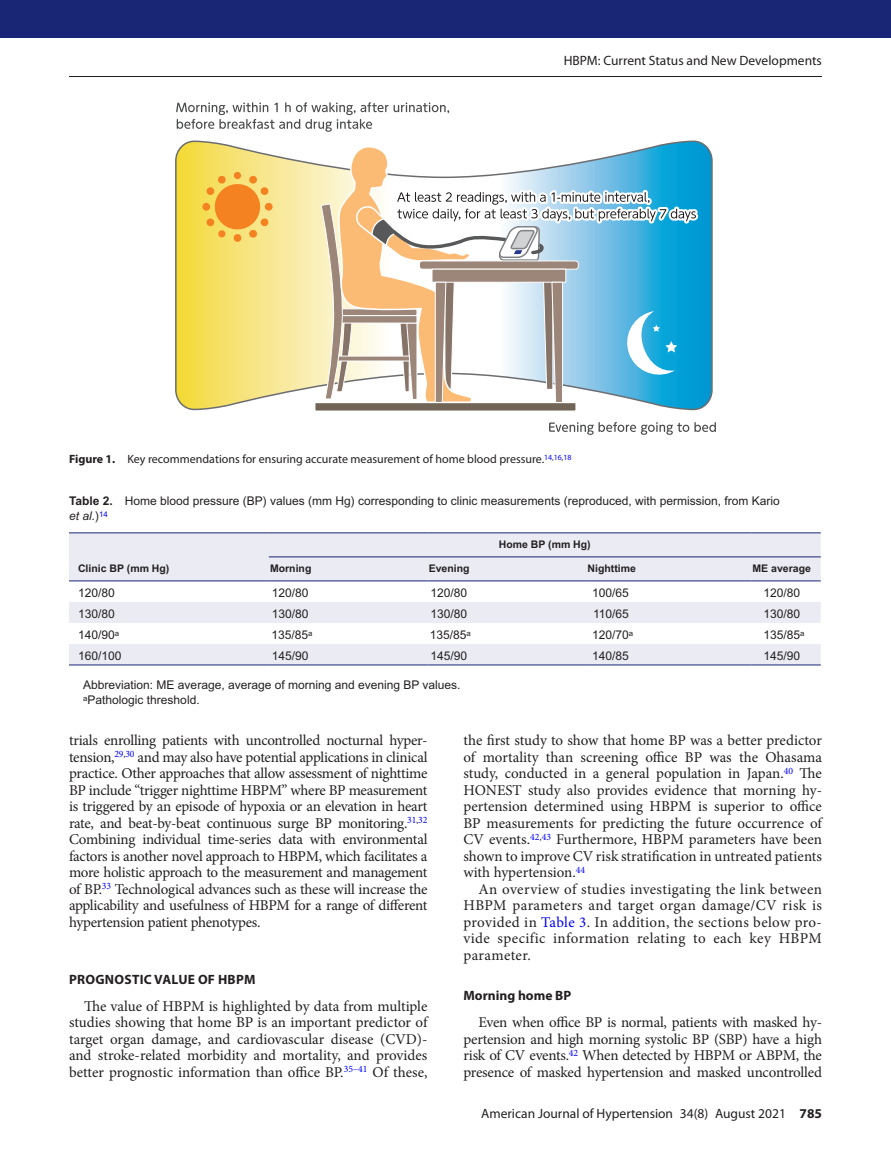
<style>
.page{position:relative;width:891px;height:1175px;background:#fff}
.page>*{position:absolute;margin:0;border:0;box-sizing:border-box;transform-origin:0 0}
.t1{font:15px/16.5px "Minion Pro";letter-spacing:-.005em;color:#231f20;text-align:justify}
.t2{font:13.5px "Myriad Pro";color:#231f20}
.t3{font:700 13.5px "Myriad Pro";letter-spacing:.015em;color:#231f20}
.t4{font:12px/15px "Arial MT Std";color:#231f20}
.t5{font:12px "Myriad Pro";color:#231f20}
.t6{font:700 10.5px "Arial MT Std";color:#231f20}
.s1{font-weight:700}
.s2{font-style:italic}
.s3{color:#00f}
</style>
<div class="page">
<hr style="left:69px;top:76px;width:753px;height:1px;background:#231f20">
<div style="left:0;top:0;width:891px;height:38px;background:#192575"></div>
<svg style="left:175px;top:140px;width:538px;height:271px;background:#e1dd91"></svg>
<div style="left:234px;top:172px;width:7px;height:7px;background:#f58220;border-radius:50%"></div>
<div style="left:265px;top:203px;width:8px;height:8px;background:#f58220;border-radius:50%"></div>
<svg style="left:202px;top:176px;width:67px;height:66px;background:#f5b44a"></svg>
<div style="left:314px;top:401px;width:263px;height:11px;background:#716557;border:2px solid #fff"></div>
<svg style="left:176px;top:102px;width:273px;height:30px"></svg>
<svg style="left:549px;top:422px;width:167px;height:13px"></svg>
<svg style="left:320px;top:143px;width:380px;height:261px"></svg>
<div style="left:69px;top:533px;width:752px;height:47px;background:#ebebf4"></div>
<svg style="left:69px;top:581px;width:752px;height:1px"></svg>
<svg style="left:69px;top:602px;width:752px;height:62px;fill:#ebebf4"></svg>
<hr style="left:69px;top:532px;width:200px;height:1px;background:#192575">
<hr style="left:269px;top:532px;width:159px;height:1px;background:#192575">
<hr style="left:428px;top:532px;width:158px;height:1px;background:#192575">
<hr style="left:586px;top:532px;width:166px;height:1px;background:#192575">
<hr style="left:752px;top:532px;width:69px;height:1px;background:#192575">
<hr style="left:69px;top:580px;width:200px;height:1px;background:#192575">
<hr style="left:269px;top:580px;width:159px;height:1px;background:#192575">
<hr style="left:428px;top:580px;width:158px;height:1px;background:#192575">
<hr style="left:586px;top:580px;width:166px;height:1px;background:#192575">
<hr style="left:752px;top:580px;width:69px;height:1px;background:#192575">
<hr style="left:69px;top:664px;width:200px;height:1px;background:#192575">
<hr style="left:269px;top:664px;width:159px;height:1px;background:#192575">
<hr style="left:428px;top:664px;width:158px;height:1px;background:#192575">
<hr style="left:586px;top:664px;width:166px;height:1px;background:#192575">
<hr style="left:752px;top:664px;width:69px;height:1px;background:#192575">
<hr style="left:269px;top:556px;width:552px;height:1px;background:#192575">
<p class="t2" style="left:564px;top:52px;width:260px">HBPM: Current Status and New Developments</p>
<p class="t5" style="left:69px;top:452px;width:504px"><span class="s1">Figure 1.</span> Key recommendations for ensuring accurate measurement of home blood pressure.<sup>14</sup><sup>,</sup><sup>16</sup><sup>,</sup><sup>18</sup></p>
<p class="t4" style="left:69px;top:493px;width:712px"><span class="s1">Table 2.</span> Home blood pressure (BP) values (mm Hg) corresponding to clinic measurements (reproduced, with permission, from Kario <span class="s2">et al.</span>)<sup>14</sup></p>
<p class="t6" style="left:78px;top:562px;width:93px">Clinic BP (mm Hg)</p>
<p class="t6" style="left:499px;top:538px;width:93px">Home BP (mm Hg)</p>
<p class="t6" style="left:270px;top:562px;width:43px">Morning</p>
<p class="t6" style="left:429px;top:562px;width:42px">Evening</p>
<p class="t6" style="left:587px;top:562px;width:50px">Nighttime</p>
<p class="t6" style="left:752px;top:562px;width:60px">ME average</p>
<p class="t4" style="left:78px;top:585px;width:38px">120/80</p>
<p class="t4" style="left:272px;top:585px;width:38px">120/80</p>
<p class="t4" style="left:430px;top:585px;width:38px">120/80</p>
<p class="t4" style="left:592px;top:585px;width:38px">100/65</p>
<p class="t4" style="left:763px;top:585px;width:38px">120/80</p>
<p class="t4" style="left:78px;top:606px;width:38px">130/80</p>
<p class="t4" style="left:272px;top:606px;width:38px">130/80</p>
<p class="t4" style="left:430px;top:606px;width:38px">130/80</p>
<p class="t4" style="left:593px;top:606px;width:37px">110/65</p>
<p class="t4" style="left:763px;top:606px;width:38px">130/80</p>
<p class="t4" style="left:78px;top:627px;width:43px">140/90<sup>a</sup></p>
<p class="t4" style="left:272px;top:627px;width:43px">135/85<sup>a</sup></p>
<p class="t4" style="left:430px;top:627px;width:43px">135/85<sup>a</sup></p>
<p class="t4" style="left:592px;top:627px;width:43px">120/70<sup>a</sup></p>
<p class="t4" style="left:763px;top:627px;width:43px">135/85<sup>a</sup></p>
<p class="t4" style="left:78px;top:648px;width:45px">160/100</p>
<p class="t4" style="left:272px;top:648px;width:38px">145/90</p>
<p class="t4" style="left:430px;top:648px;width:38px">145/90</p>
<p class="t4" style="left:592px;top:648px;width:38px">140/85</p>
<p class="t4" style="left:763px;top:648px;width:38px">145/90</p>
<p class="t4" style="left:83px;top:677px;width:379px">Abbreviation: ME average, average of morning and evening BP values. <sup>a</sup>Pathologic threshold.</p>
<p class="t1" style="left:69px;top:732px;width:360px">trials enrolling patients with uncontrolled nocturnal hyper&shy;tension,<sup>29</sup><sup>,</sup><sup>30</sup> and may also have potential applications in clinical practice. Other approaches that allow assessment of nighttime BP include “trigger nighttime HBPM” where BP measurement is triggered by an episode of hypoxia or an elevation in heart rate, and beat-by-beat continuous surge BP monitoring.<sup>31</sup><sup>,</sup><sup>32<br></sup>Combining individual time-series data with environmental factors is another novel approach to HBPM, which facilitates a more holistic approach to the measurement and management of BP.<sup>33</sup> Technological advances such as these will increase the applicability and usefulness of HBPM for a range of different hypertension patient phenotypes.</p>
<p class="t3" style="left:69px;top:970px;width:188px">PROGNOSTIC VALUE OF HBPM</p>
<p class="t1" style="left:69px;top:997px;width:360px;text-indent:15px">The value of HBPM is highlighted by data from multiple studies showing that home BP is an important predictor of target organ damage, and cardiovascular disease (CVD)- and stroke-related morbidity and mortality, and provides better prognostic information than office BP.<sup>35–41</sup> Of these,</p>
<p class="t1" style="left:463px;top:732px;width:360px">the first study to show that home BP was a better predictor of mortality than screening office BP was the Ohasama study, conducted in a general population in Japan.<sup>40</sup> The HONEST study also provides evidence that morning hy&shy;pertension determined using HBPM is superior to office BP measurements for predicting the future occurrence of CV events.<sup>42</sup><sup>,</sup><sup>43</sup> Furthermore, HBPM parameters have been shown to improve CV risk stratification in untreated patients with hypertension.<sup>44</sup></p>
<p class="t1" style="left:463px;top:880px;width:360px;text-indent:15px">An overview of studies investigating the link between HBPM parameters and target organ damage/CV risk is provided in <span class="s3">Table 3</span>. In addition, the sections below pro&shy;vide specific information relating to each key HBPM parameter.</p>
<p class="t3" style="left:463px;top:987px;width:109px">Morning home BP</p>
<p class="t1" style="left:463px;top:1014px;width:360px;text-indent:15px">Even when office BP is normal, patients with masked hy&shy;pertension and high morning systolic BP (SBP) have a high risk of CV events.<sup>42</sup> When detected by HBPM or ABPM, the presence of masked hypertension and masked uncontrolled</p>
<p class="t2" style="left:481px;top:1105px;width:342px">American Journal of Hypertension 34(8) August 2021 <span class="s1">785</span></p>
</div>
